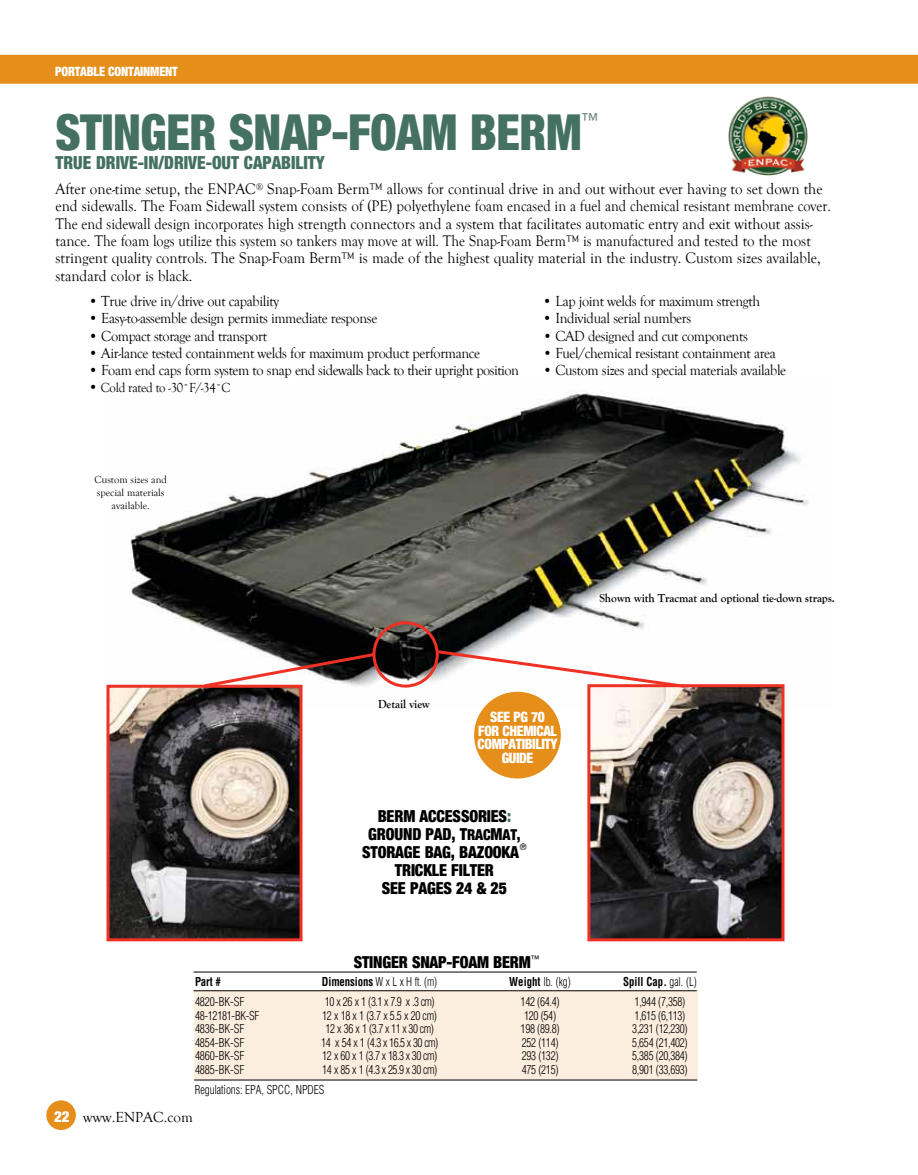
<style>
.page{position:relative;width:918px;height:1175px;background:#fff}
.page>*{position:absolute;margin:0;border:0;box-sizing:border-box;transform-origin:0 0}
.t1{font:900 condensed 49.5px "Helvetica Neue";letter-spacing:-.01em;color:#447161;scale:.95 1}
.t2{font:900 condensed 18px "Helvetica Neue";color:#447161;scale:.95 1}
.t3{font:18px "Helvetica Neue";color:#6e8778;scale:.95 1}
.t4{font:900 condensed 16.5px/18px "Helvetica Neue";letter-spacing:-.01em;color:#000;text-align:center;scale:.96 1}
.t5{font:15.75px/17.2px "Goudy Old Style T";color:#000;scale:.95 1}
.t6{font:15px "Goudy Old Style T";letter-spacing:-.025em;color:#000;scale:.95 1}
.t7{font:15px "Goudy Old Style T";color:#000}
.t8{font:900 condensed 14.25px/13.5px "Helvetica Neue";letter-spacing:-.025em;color:#fff;text-align:center;scale:.95 1}
.t9{font:13.5px "Goudy Old Style T";letter-spacing:-.025em;color:#000;scale:.95 1}
.t10{font:900 condensed 12.75px "Helvetica Neue";letter-spacing:-.015em;color:#fff;scale:.95 1}
.t11{font:300 condensed 12px "Helvetica";letter-spacing:-.025em;color:#000;scale:.94 1}
.t12{font:700 12px "Goudy Old Style T";color:#000;scale:.95 1}
.t13{font:300 condensed 12px "Helvetica";letter-spacing:-.025em;color:#000;scale:.96 1}
.t14{font:300 condensed 12px "Helvetica";letter-spacing:-.025em;color:#000;scale:.9 1}
.t15{font:700 condensed 12px "Helvetica";color:#000;scale:.9 1}
.t16{font:10.5px/12.6px "Goudy Old Style T";color:#000;text-align:center}
.t17{font:9px "Helvetica Neue";color:#000;scale:.96 1}
.s1{font-size:15px}
.s2{color:#447161}
.s3{font-weight:700}
.s4{font-weight:300}
.s5{font-family:"Helvetica Neue";font-weight:900;font-stretch:condensed;color:#fff}
</style>
<div class="page">
<img style="left:130px;top:392px;width:679px;height:316px">
<img style="left:591px;top:688px;width:189px;height:249px">
<div style="left:587px;top:684px;width:197px;height:257px;border:3px solid #ee3124"></div>
<img style="left:110px;top:688px;width:189px;height:249px">
<div style="left:106px;top:684px;width:197px;height:257px;border:3px solid #ee3124"></div>
<div style="left:372px;top:621px;width:67px;height:66px;border:3px solid #ee3124;border-radius:50%"></div>
<svg style="left:435px;top:648px;width:253px;height:41px"></svg>
<svg style="left:201px;top:651px;width:177px;height:38px"></svg>
<div style="left:46px;top:1100px;width:30px;height:30px;background:#e58e1a;border-radius:50%"></div>
<div style="left:0;top:54px;width:918px;height:30px;background:#e58e1a"></div>
<div style="left:474px;top:691px;width:87px;height:87px;background:#e58e1a;border-radius:50%"></div>
<img style="left:728px;top:96px;width:80px;height:80px">
<div style="left:194px;top:990px;width:504px;height:89px;background:#fceedf"></div>
<hr style="left:194px;top:990px;width:503px;height:1px;background:#000">
<hr style="left:194px;top:971px;width:503px;height:1px;background:#000">
<hr style="left:194px;top:1079px;width:503px;height:1px;background:#000">
<p class="t10" style="left:55px;top:64px;width:131px">PORTABLE CONTAINMENT</p>
<h1 class="t1" style="left:56px;top:102px;width:211px">STINGER SNAP</h1>
<h1 class="t1" style="left:331px;top:102px;width:230px">-FOAM BERM</h1>
<p class="t3" style="left:581px;top:109px;width:19px">™</p>
<p class="t2" style="left:55px;top:152px;width:53px">TRU E DRIV</p>
<p class="t2" style="left:129px;top:152px;width:47px">E-IN/DRIV</p>
<p class="t2" style="left:197px;top:152px;width:26px">E-OUT</p>
<p class="t2" style="left:244px;top:152px;width:48px">CAPABILITY</p>
<p class="t5" style="left:55px;top:181px;width:818px">After one-time setup, the ENPAC<sup>®</sup> Snap-Foam Berm™ allows for continual drive in and out without ever having to set down the end sidewalls. The Foam Sidewall system consists of (PE) polyethylene foam encased in a fuel and chemical resistant membrane cover.<br>The end sidewall design incorporates high strength connectors and a system that facilitates automatic entry and exit without assis&shy;tance. The foam logs utilize this system so tankers may move at will. The Snap-Foam Berm™ is manufactured and tested to the most stringent quality controls. The Snap-Foam Berm™ is made of the highest quality material in the industry. Custom sizes available, standard color is black.</p>
<p class="t6" style="left:89px;top:293px;width:202px">• True drive in/drive out capability</p>
<p class="t6" style="left:89px;top:310px;width:305px">• Easy-to-assemble design permits immediate response</p>
<p class="t6" style="left:89px;top:327px;width:189px">• Compact storage and transport</p>
<p class="t6" style="left:89px;top:345px;width:414px">• Air-lance tested containment welds for maximum product performance</p>
<p class="t6" style="left:89px;top:362px;width:455px">• Foam end caps form system to snap end sidewalls back to their upright position</p>
<p class="t9" style="left:89px;top:380px;width:151px"><span class="s1">•</span> Cold rated to -30˚F/-34˚C</p>
<p class="t6" style="left:543px;top:293px;width:231px">• Lap joint welds for maximum strength</p>
<p class="t6" style="left:543px;top:310px;width:158px">• Individual serial numbers</p>
<p class="t6" style="left:543px;top:327px;width:218px">• CAD designed and cut components</p>
<p class="t6" style="left:543px;top:345px;width:247px">• Fuel/chemical resistant containment area</p>
<p class="t6" style="left:543px;top:362px;width:258px">• Custom sizes and special materials available</p>
<p class="t16" style="left:94px;top:474px;width:74px">Custom sizes and special materials available.</p>
<p class="t12" style="left:599px;top:591px;width:249px">Shown with Tracmat and optional tie-down straps.</p>
<p class="t12" style="left:378px;top:697px;width:56px">Detail view</p>
<p class="t8" style="left:478px;top:710px;width:86px">SEE PG 70<br>FOR CHEMICAL<br>COMPATIBILITY<br>GUIDE</p>
<p class="t4" style="left:362px;top:806px;width:166px">BERM ACCESSORIES<span class="s2">:<br></span>GROUND PAD, T<span class="s1">RAC</span>M<span class="s1">AT,<br></span>STORAGE BAG, BAZOOKA</p>
<p class="t17" style="left:520px;top:841px;width:9px">®</p>
<p class="t4" style="left:382px;top:860px;width:132px">TRICKLE FILTER<br>SEE PAGES 24 &amp; 25</p>
<p class="t4" style="left:354px;top:952px;width:195px">STINGER SNAP-FOAM BERM<sup>™</sup></p>
<p class="t15" style="left:195px;top:974px;width:30px">Part #</p>
<p class="t14" style="left:322px;top:974px;width:129px"><span class="s3">Dimensions</span> W x L x H ft. (m)</p>
<p class="t14" style="left:509px;top:974px;width:70px"><span class="s3">Weight</span> lb. (kg)</p>
<p class="t15" style="left:623px;top:974px;width:83px">Spill Cap. <span class="s4">gal. (L)</span></p>
<p class="t13" style="left:195px;top:995px;width:50px">4820-BK-Sf</p>
<p class="t11" style="left:325px;top:995px;width:119px">10 x 26 x 1 (3.1 x 7.9 x .3 cm)</p>
<p class="t11" style="left:521px;top:995px;width:43px">142 (64.4)</p>
<p class="t11" style="left:635px;top:995px;width:55px">1,944 (7,358)</p>
<p class="t11" style="left:195px;top:1008px;width:70px">48-12181-BK-SF</p>
<p class="t11" style="left:322px;top:1008px;width:124px">12 x 18 x 1 (3.7 x 5.5 x 20 cm)</p>
<p class="t11" style="left:524px;top:1008px;width:36px">120 (54)</p>
<p class="t11" style="left:635px;top:1008px;width:55px">1,615 (6,113)</p>
<p class="t13" style="left:195px;top:1022px;width:53px">4836-BK-SF</p>
<p class="t11" style="left:326px;top:1022px;width:117px">12 x 36 x 1 (3.7 x 11 x 30 cm)</p>
<p class="t11" style="left:521px;top:1022px;width:43px">198 (89.8)</p>
<p class="t11" style="left:632px;top:1022px;width:60px">3,231 (12,230)</p>
<p class="t13" style="left:195px;top:1035px;width:53px">4854-BK-SF</p>
<p class="t11" style="left:321px;top:1035px;width:126px">14 x 54 x 1 (4.3 x 16.5 x 30 cm)</p>
<p class="t11" style="left:522px;top:1035px;width:41px">252 (114)</p>
<p class="t11" style="left:632px;top:1035px;width:60px">5,654 (21,402)</p>
<p class="t13" style="left:195px;top:1049px;width:53px">4860-BK-SF</p>
<p class="t11" style="left:322px;top:1049px;width:124px">12 x 60 x 1 (3.7 x 18.3 x 30 cm)</p>
<p class="t11" style="left:522px;top:1049px;width:41px">293 (132)</p>
<p class="t11" style="left:632px;top:1049px;width:60px">5,385 (20,384)</p>
<p class="t13" style="left:195px;top:1062px;width:53px">4885-BK-SF</p>
<p class="t11" style="left:322px;top:1062px;width:124px">14 x 85 x 1 (4.3 x 25.9 x 30 cm)</p>
<p class="t11" style="left:522px;top:1062px;width:41px">475 (215)</p>
<p class="t11" style="left:632px;top:1062px;width:60px">8,901 (33,693)</p>
<p class="t11" style="left:195px;top:1082px;width:139px">Regulations: EPA, SPCC, NPDES</p>
<p class="t7" style="left:54px;top:1108px;width:140px"><span class="s5">22</span> www.ENPAC.com</p>
</div>
